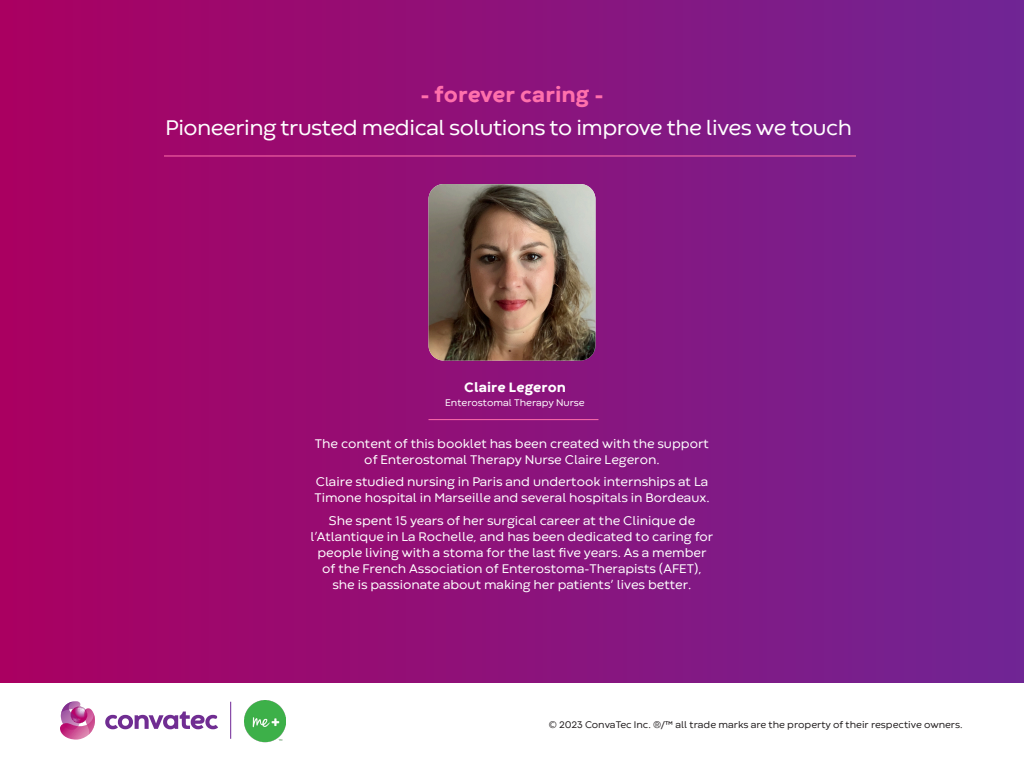
<style>
.page{position:relative;width:1024px;height:768px;background:#fff}
.page>*{position:absolute;margin:0;border:0;box-sizing:border-box;transform-origin:0 0}
.t1{font:22px "Codec Warm";letter-spacing:-.02em;color:#fff}
.t2{font:800 22px "Codec Warm";color:#ff70ac}
.t3{font:800 14px "Codec Warm";color:#fff}
.t4{font:13px/16px "Codec Warm";color:#fff;text-align:center}
.t5{font:10px "Codec Warm";color:#231f20}
.t6{font:10px "Codec Warm";color:#fff}
</style>
<div class="page">
<div style="left:0;top:0;width:1024px;height:683px;background:linear-gradient(to right,#aa0061,#6f2595)"></div>
<img style="left:428px;top:184px;width:168px;height:177px">
<img style="left:244px;top:701px;width:41px;height:42px">
<svg style="left:105px;top:712px;width:113px;height:17px"></svg>
<svg style="left:60px;top:701px;width:35px;height:39px"></svg>
<hr style="left:230px;top:702px;width:1px;height:37px;background:#6f2595">
<hr style="left:164px;top:156px;width:692px;height:1px;background:#ff70ac">
<hr style="left:428px;top:419px;width:170px;height:1px;background:#ff70ac">
<p class="t2" style="left:420px;top:80px;width:185px">- forever caring -</p>
<p class="t1" style="left:165px;top:115px;width:688px">Pioneering trusted medical solutions to improve the lives we touch</p>
<p class="t3" style="left:464px;top:379px;width:103px">Claire Legeron</p>
<p class="t6" style="left:445px;top:397px;width:141px">Enterostomal Therapy Nurse</p>
<p class="t4" style="left:315px;top:435px;width:395px">The content of this booklet has been created with the support of Enterostomal Therapy Nurse Claire Legeron.</p>
<p class="t4" style="left:314px;top:474px;width:397px;text-align:left">Claire studied nursing in Paris and undertook internships at La<br>Timone hospital in Marseille and several hospitals in Bordeaux.</p>
<p class="t4" style="left:311px;top:513px;width:404px">She spent 15 years of her surgical career at the Clinique de l’Atlantique in La Rochelle, and has been dedicated to caring for people living with a stoma for the last five years. As a member of the French Association of Enterostoma-Therapists (AFET), she is passionate about making her patients’ lives better.</p>
<p class="t5" style="left:549px;top:719px;width:415px">© 2023 ConvaTec Inc. ®/™ all trade marks are the property of their respective owners.</p>
</div>
